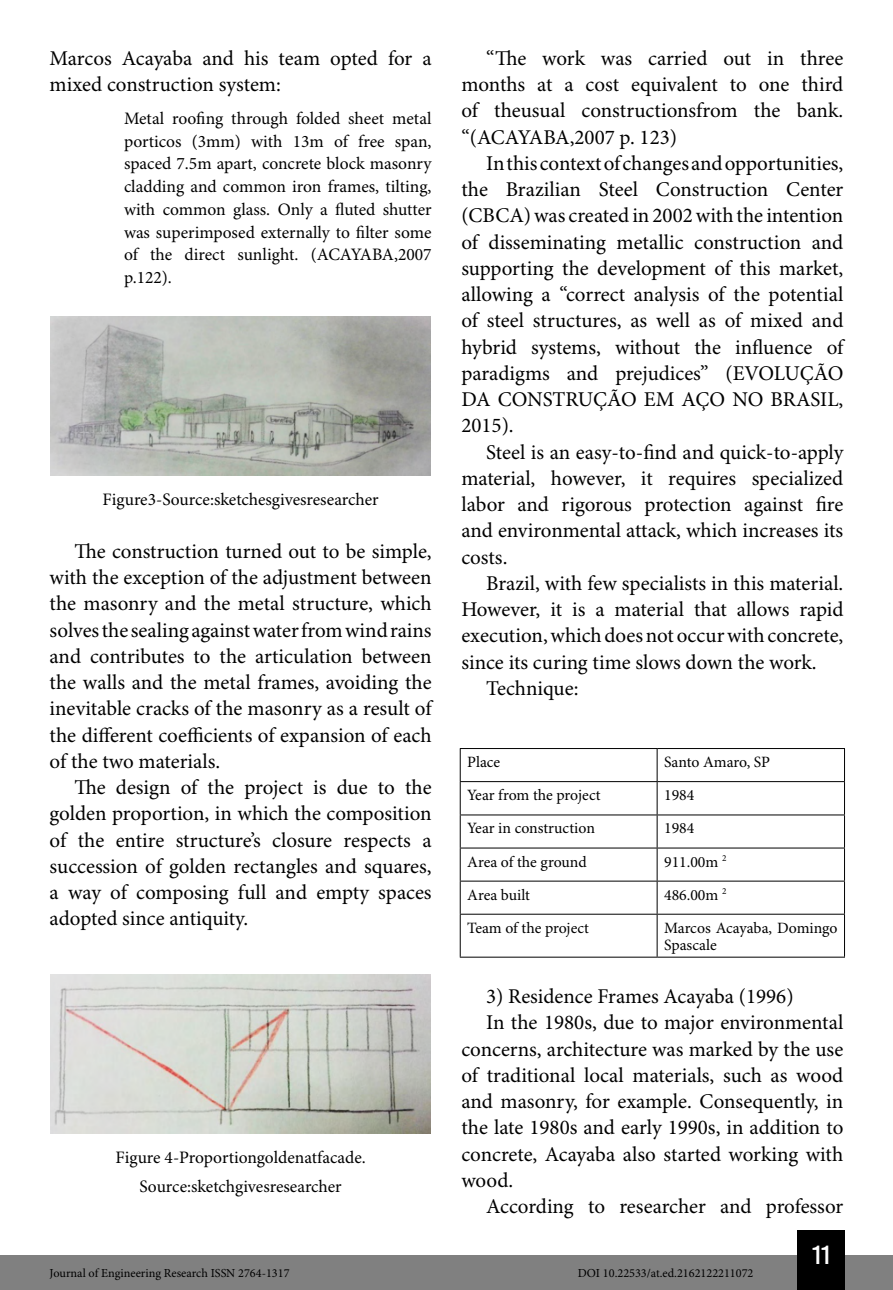
<style>
.page{position:relative;width:893px;height:1290px;background:#fff}
.page>*{position:absolute;margin:0;border:0;box-sizing:border-box;transform-origin:0 0}
.t1{font:26.25px "Bebas Kai";color:#fff}
.t2{font:21px/26.2px "Minion Pro";color:#000;text-align:justify}
.t3{font:17.5px/22.8px "Minion Pro";color:#000;text-align:justify}
.t4{font:15.75px/17.5px "Minion Pro";color:#000}
.t5{font:12.25px "Minion Pro";color:#000}
</style>
<div class="page">
<div style="left:0;top:1255px;width:893px;height:35px;background:#808080"></div>
<div style="left:797px;top:1230px;width:48px;height:60px;background:#000"></div>
<img style="left:50px;top:316px;width:381px;height:160px">
<img style="left:50px;top:975px;width:381px;height:158px">
<hr style="left:460px;top:748px;width:197px;height:1px;background:#000">
<hr style="left:460px;top:749px;width:1px;height:32px;background:#000">
<hr style="left:657px;top:748px;width:188px;height:1px;background:#000">
<hr style="left:657px;top:749px;width:1px;height:32px;background:#000">
<hr style="left:844px;top:749px;width:1px;height:32px;background:#000">
<hr style="left:460px;top:781px;width:197px;height:1px;background:#000">
<hr style="left:460px;top:782px;width:1px;height:32px;background:#000">
<hr style="left:657px;top:781px;width:188px;height:1px;background:#000">
<hr style="left:657px;top:782px;width:1px;height:32px;background:#000">
<hr style="left:844px;top:782px;width:1px;height:32px;background:#000">
<hr style="left:460px;top:814px;width:197px;height:1px;background:#000">
<hr style="left:460px;top:815px;width:1px;height:32px;background:#000">
<hr style="left:657px;top:814px;width:188px;height:1px;background:#000">
<hr style="left:657px;top:815px;width:1px;height:32px;background:#000">
<hr style="left:844px;top:815px;width:1px;height:32px;background:#000">
<hr style="left:460px;top:847px;width:197px;height:1px;background:#000">
<hr style="left:460px;top:848px;width:1px;height:33px;background:#000">
<hr style="left:657px;top:847px;width:188px;height:1px;background:#000">
<hr style="left:657px;top:848px;width:1px;height:33px;background:#000">
<hr style="left:844px;top:848px;width:1px;height:33px;background:#000">
<hr style="left:460px;top:881px;width:197px;height:1px;background:#000">
<hr style="left:460px;top:881px;width:1px;height:33px;background:#000">
<hr style="left:657px;top:881px;width:188px;height:1px;background:#000">
<hr style="left:657px;top:881px;width:1px;height:33px;background:#000">
<hr style="left:844px;top:881px;width:1px;height:33px;background:#000">
<hr style="left:460px;top:914px;width:197px;height:1px;background:#000">
<hr style="left:460px;top:914px;width:1px;height:43px;background:#000">
<hr style="left:657px;top:914px;width:188px;height:1px;background:#000">
<hr style="left:657px;top:914px;width:1px;height:43px;background:#000">
<hr style="left:844px;top:914px;width:1px;height:43px;background:#000">
<hr style="left:460px;top:957px;width:197px;height:1px;background:#000">
<hr style="left:657px;top:957px;width:188px;height:1px;background:#000">
<p class="t2" style="left:50px;top:46px;width:384px">Marcos Acayaba and his team opted for a mixed construction system:</p>
<p class="t3" style="left:124px;top:108px;width:309px">Metal roofing through folded sheet metal porticos (3mm) with 13m of free span, spaced 7.5m apart, concrete block masonry cladding and common iron frames, tilting, with common glass. Only a fluted shutter was superimposed externally to filter some of the direct sunlight. (ACAYABA,2007 p.122).</p>
<p class="t3" style="left:103px;top:489px;width:278px">Figure3-Source:sketchesgivesresearcher</p>
<p class="t2" style="left:50px;top:539px;width:384px;text-indent:25px">The construction turned out to be simple, with the exception of the adjustment between the masonry and the metal structure, which solves the sealing against water from wind rains and contributes to the articulation between the walls and the metal frames, avoiding the inevitable cracks of the masonry as a result of the different coefficients of expansion of each of the two materials.</p>
<p class="t2" style="left:50px;top:775px;width:384px;text-indent:25px">The design of the project is due to the golden proportion, in which the composition of the entire structure’s closure respects a succession of golden rectangles and squares, a way of composing full and empty spaces adopted since antiquity.</p>
<p class="t3" style="left:116px;top:1143px;width:252px;line-height:29.4px;text-align:center">Figure 4-Proportiongoldenatfacade.<br>Source:sketchgivesresearcher</p>
<p class="t2" style="left:461px;top:46px;width:383px;text-indent:25px">“The work was carried out in three months at a cost equivalent to one third of theusual constructionsfrom the bank. “(ACAYABA,2007 p. 123)</p>
<p class="t2" style="left:461px;top:151px;width:384px;text-indent:25px">In this context of changes and opportunities, the Brazilian Steel Construction Center (CBCA) was created in 2002 with the intention of disseminating metallic construction and supporting the development of this market, allowing a “correct analysis of the potential of steel structures, as well as of mixed and hybrid systems, without the influence of paradigms and prejudices” (EVOLUÇÃO DA CONSTRUÇÃO EM AÇO NO BRASIL, 2015).</p>
<p class="t2" style="left:461px;top:440px;width:384px;text-indent:25px">Steel is an easy-to-find and quick-to-apply material, however, it requires specialized labor and rigorous protection against fire and environmental attack, which increases its costs.</p>
<p class="t2" style="left:486px;top:571px;width:359px">Brazil, with few specialists in this material.</p>
<p class="t2" style="left:461px;top:597px;width:384px">However, it is a material that allows rapid</p>
<p class="t2" style="left:461px;top:623px;width:384px">execution, which does not occur with concrete,</p>
<p class="t2" style="left:461px;top:650px;width:357px">since its curing time slows down the work.</p>
<p class="t2" style="left:486px;top:676px;width:94px">Technique:</p>
<p class="t4" style="left:467px;top:754px;width:35px">Place</p>
<p class="t4" style="left:664px;top:754px;width:107px">Santo Amaro, SP</p>
<p class="t4" style="left:467px;top:787px;width:135px">Year from the project</p>
<p class="t4" style="left:664px;top:787px;width:32px">1984</p>
<p class="t4" style="left:467px;top:820px;width:129px">Year in construction</p>
<p class="t4" style="left:664px;top:820px;width:32px">1984</p>
<p class="t4" style="left:467px;top:853px;width:121px">Area of the ground</p>
<p class="t4" style="left:664px;top:853px;width:64px">911.00m <sup>2</sup></p>
<p class="t4" style="left:467px;top:886px;width:64px">Area built</p>
<p class="t4" style="left:664px;top:886px;width:64px">486.00m <sup>2</sup></p>
<p class="t4" style="left:467px;top:919px;width:123px">Team of the project</p>
<p class="t4" style="left:664px;top:919px;width:175px">Marcos Acayaba, Domingo<br>Spascale</p>
<p class="t2" style="left:486px;top:984px;width:309px">3) Residence Frames Acayaba (1996)</p>
<p class="t2" style="left:486px;top:1010px;width:359px">In the 1980s, due to major environmental</p>
<p class="t2" style="left:461px;top:1036px;width:383px">concerns, architecture was marked by the use</p>
<p class="t2" style="left:461px;top:1063px;width:383px">of traditional local materials, such as wood</p>
<p class="t2" style="left:461px;top:1089px;width:383px">and masonry, for example. Consequently, in</p>
<p class="t2" style="left:461px;top:1115px;width:384px">the late 1980s and early 1990s, in addition to</p>
<p class="t2" style="left:461px;top:1141px;width:383px">concrete, Acayaba also started working with</p>
<p class="t2" style="left:461px;top:1168px;width:53px">wood.</p>
<p class="t2" style="left:486px;top:1194px;width:359px">According to researcher and professor</p>
<p class="t1" style="left:812px;top:1241px;width:19px">11</p>
<p class="t5" style="left:50px;top:1266px;width:241px">Journal of Engineering Research ISSN 2764-1317</p>
<p class="t5" style="left:578px;top:1266px;width:177px">DOI 10.22533/at.ed.2162122211072</p>
</div>
